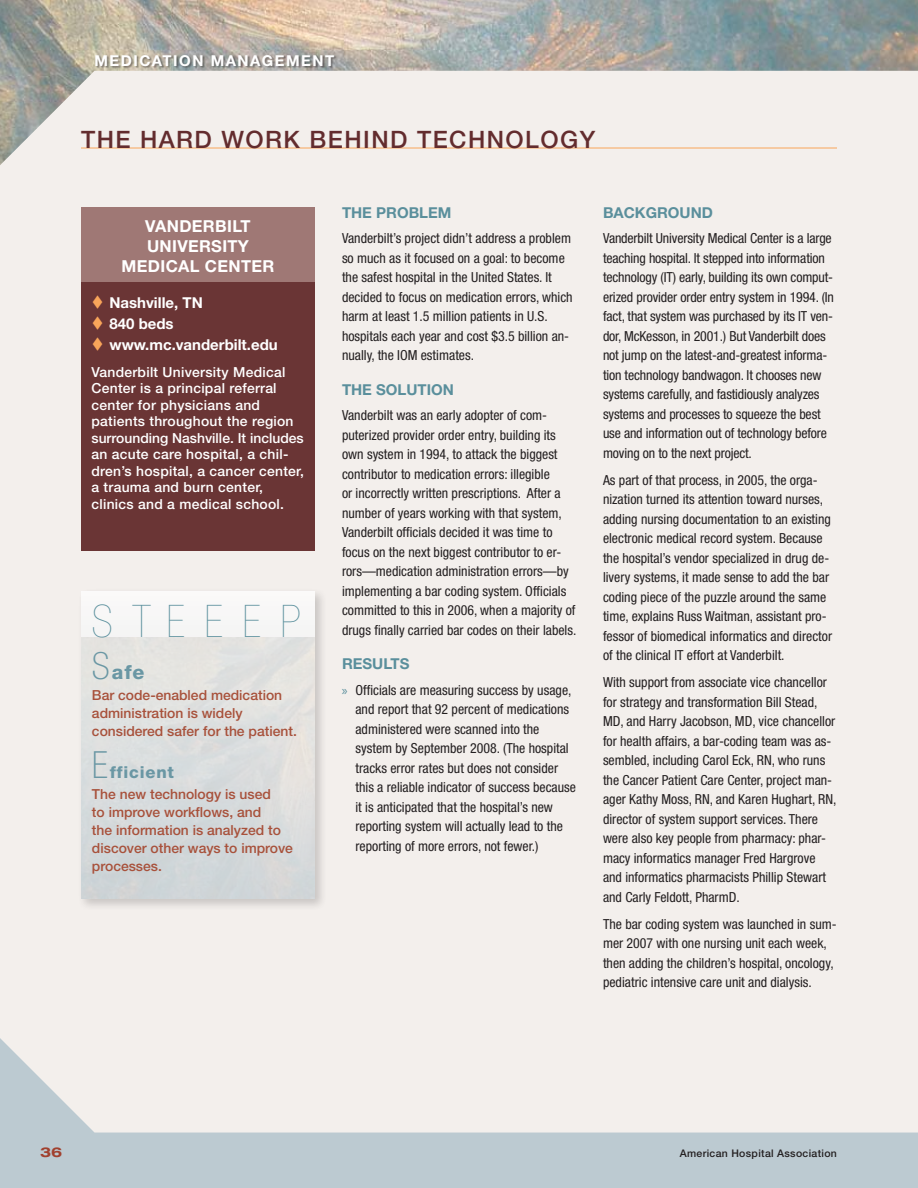
<style>
.page{position:relative;width:918px;height:1188px;background:#fff}
.page>*{position:absolute;margin:0;border:0;box-sizing:border-box;transform-origin:0 0}
.t1{font:200 condensed 45px "Helvetica Neue LT Std";color:#5a8f9c}
.t2{font:100 condensed 37.5px "Helvetica Neue LT Std";color:#6a97a4}
.t3{font:500 24px "Helvetica Neue LT Std";letter-spacing:.06em;color:#632c2e}
.t4{font:800 19.5px "Helvetica Neue LT Std";color:#6a97a4}
.t5{font:700 16.5px/19.8px "Helvetica Neue LT Std";letter-spacing:.02em;color:#fff;text-align:center}
.t6{font:800 16.5px "Helvetica Neue LT Std";letter-spacing:.05em;color:#6a97a4}
.t7{font:700 15px/21px "Helvetica Neue LT Std";color:#fff}
.t8{font:700 15px "Helvetica Neue LT Std";color:#5a8f9c}
.t9{font:700 15px "Helvetica Neue LT Std";letter-spacing:.1em;color:#fff}
.t10{font:condensed 13.8px/19.5px "Helvetica Neue LT Std";color:#231f20}
.t11{font:500 13.8px/16.5px "Helvetica Neue LT Std";letter-spacing:.02em;color:#fff}
.t12{font:500 13.8px/18px "Helvetica Neue LT Std";color:#a8513b}
.t13{font:700 expanded 13.5px "Helvetica Neue LT Std";color:#a1412f}
.t14{font:500 10.5px "Helvetica Neue LT Std";letter-spacing:.03em;color:#231f20}
.s1{font-weight:100;font-stretch:condensed;font-size:37.5px}
.s2{font-family:"Myriad Pro";font-stretch:normal;color:#5a8f9c}
</style>
<div class="page">
<img style="left:0;top:0;width:918px;height:71px">
<div style="left:0;top:872px;width:918px;height:316px;background:#bccad1"></div>
<div style="left:0;top:71px;width:918px;height:1062px;background:#f3efec"></div>
<div style="left:77px;top:587px;width:251px;height:324px;background:#231f20;opacity:.27"></div>
<div style="left:81px;top:591px;width:234px;height:307px;background:linear-gradient(to bottom,#f3f1ee,#cbd1d3)"></div>
<div style="left:81px;top:207px;width:234px;height:343px;background:#6a3535"></div>
<div style="left:81px;top:207px;width:234px;height:75px;background:#9f7875"></div>
<hr style="left:81px;top:148px;width:756px;height:1px;background:#f9a55a">
<div style="left:96px;top:55px;width:240px;height:14px;background:#231f20;opacity:.45"></div>
<p class="t9" style="left:94px;top:52px;width:237px">MEDICATION MANAGEMENT</p>
<h3 class="t3" style="left:81px;top:125px;width:279px">The Hard Work Behin</h3>
<h3 class="t3" style="left:390px;top:125px;width:78px">d Techn</h3>
<h3 class="t3" style="left:506px;top:125px;width:91px">ology</h3>
<p class="t5" style="left:122px;top:216px;width:154px">VANDERBILT<br>UNIVERSITY<br>MEDICAL CENTER</p>
<p class="t7" style="left:110px;top:292px;width:170px">NASHVILLE, TN<br>840 BEDS<br>WWW.MC.VANDERBILT.EDU</p>
<p class="t11" style="left:92px;top:363px;width:214px">Vanderbilt University Medical<br>Center is a principal referral center for physicians and patients throughout the region surrounding Nashville. It includes an acute care hospital, a chil&shy;dren’s hospital, a cancer center, a trauma and burn center, clinics and a medical school.</p>
<h1 class="t1" style="left:92px;top:596px;width:211px">STEEE P</h1>
<h3 class="t4" style="left:92px;top:660px;width:54px"><span class="s1">S</span>afe</h3>
<p class="t12" style="left:92px;top:686px;width:206px">Bar code-enabled medication administration is widely considered safer for the patient.</p>
<h2 class="t2" style="left:92px;top:743px;width:17px">E</h2>
<p class="t6" style="left:110px;top:762px;width:66px">fficient</p>
<p class="t12" style="left:92px;top:785px;width:203px">The new technology is used<br>to improve workflows, and<br>the information is analyzed to discover other ways to improve processes.</p>
<p class="t8" style="left:342px;top:203px;width:111px">THE PROBLEM</p>
<p class="t10" style="left:342px;top:228px;width:232px">Vanderbilt’s project didn’t address a problem so much as it focused on a goal: to become the safest hospital in the United States. It decided to focus on medication errors, which harm at least 1.5 million patients in U.S. hospitals each year and cost $3.5 billion an&shy;nually, the IOM estimates.</p>
<p class="t8" style="left:342px;top:380px;width:113px">THE SOLUTION</p>
<p class="t10" style="left:342px;top:405px;width:236px">Vanderbilt was an early adopter of com&shy;puterized provider order entry, building its own system in 1994, to attack the biggest contributor to medication errors: illegible<br>or incorrectly written prescriptions. After a number of years working with that system, Vanderbilt officials decided it was time to focus on the next biggest contributor to er&shy;rors—medication administration errors—by implementing a bar coding system. Officials committed to this in 2006, when a majority of drugs finally carried bar codes on their labels.</p>
<p class="t8" style="left:342px;top:655px;width:59px">RESULTS</p>
<p class="t10" style="left:356px;top:680px;width:222px;text-indent:-14px"><span class="s2">»</span> Officials are measuring success by usage, and report that 92 percent of medications administered were scanned into the system by September 2008. (The hospital tracks error rates but does not consider this a reliable indicator of success because it is anticipated that the hospital’s new reporting system will actually lead to the reporting of more errors, not fewer.)</p>
<p class="t8" style="left:603px;top:203px;width:112px">BACKGROUND</p>
<p class="t10" style="left:603px;top:228px;width:232px">Vanderbilt University Medical Center is a large teaching hospital. It stepped into information technology (IT) early, building its own comput&shy;erized provider order entry system in 1994. (In fact, that system was purchased by its IT ven&shy;dor, McKesson, in 2001.) But Vanderbilt does not jump on the latest-and-greatest informa&shy;tion technology bandwagon. It chooses new systems carefully, and fastidiously analyzes systems and processes to squeeze the best use and information out of technology before moving on to the next project.</p>
<p class="t10" style="left:603px;top:470px;width:231px">As part of that process, in 2005, the orga&shy;nization turned its attention toward nurses, adding nursing documentation to an existing electronic medical record system. Because the hospital’s vendor specialized in drug de&shy;livery systems, it made sense to add the bar coding piece of the puzzle around the same time, explains Russ Waitman, assistant pro&shy;fessor of biomedical informatics and director of the clinical IT effort at Vanderbilt.</p>
<p class="t10" style="left:603px;top:672px;width:235px">With support from associate vice chancellor for strategy and transformation Bill Stead, MD, and Harry Jacobson, MD, vice chancellor for health affairs, a bar-coding team was as&shy;sembled, including Carol Eck, RN, who runs the Cancer Patient Care Center, project man&shy;ager Kathy Moss, RN, and Karen Hughart, RN, director of system support services. There were also key people from pharmacy: phar&shy;macy informatics manager Fred Hargrove and informatics pharmacists Phillip Stewart and Carly Feldott, PharmD.</p>
<p class="t10" style="left:603px;top:914px;width:235px">The bar coding system was launched in sum&shy;mer 2007 with one nursing unit each week, then adding the children’s hospital, oncology, pediatric intensive care unit and dialysis.</p>
<p class="t13" style="left:40px;top:1144px;width:24px">36</p>
<p class="t14" style="left:680px;top:1147px;width:159px">American Hospital Association</p>
</div>
